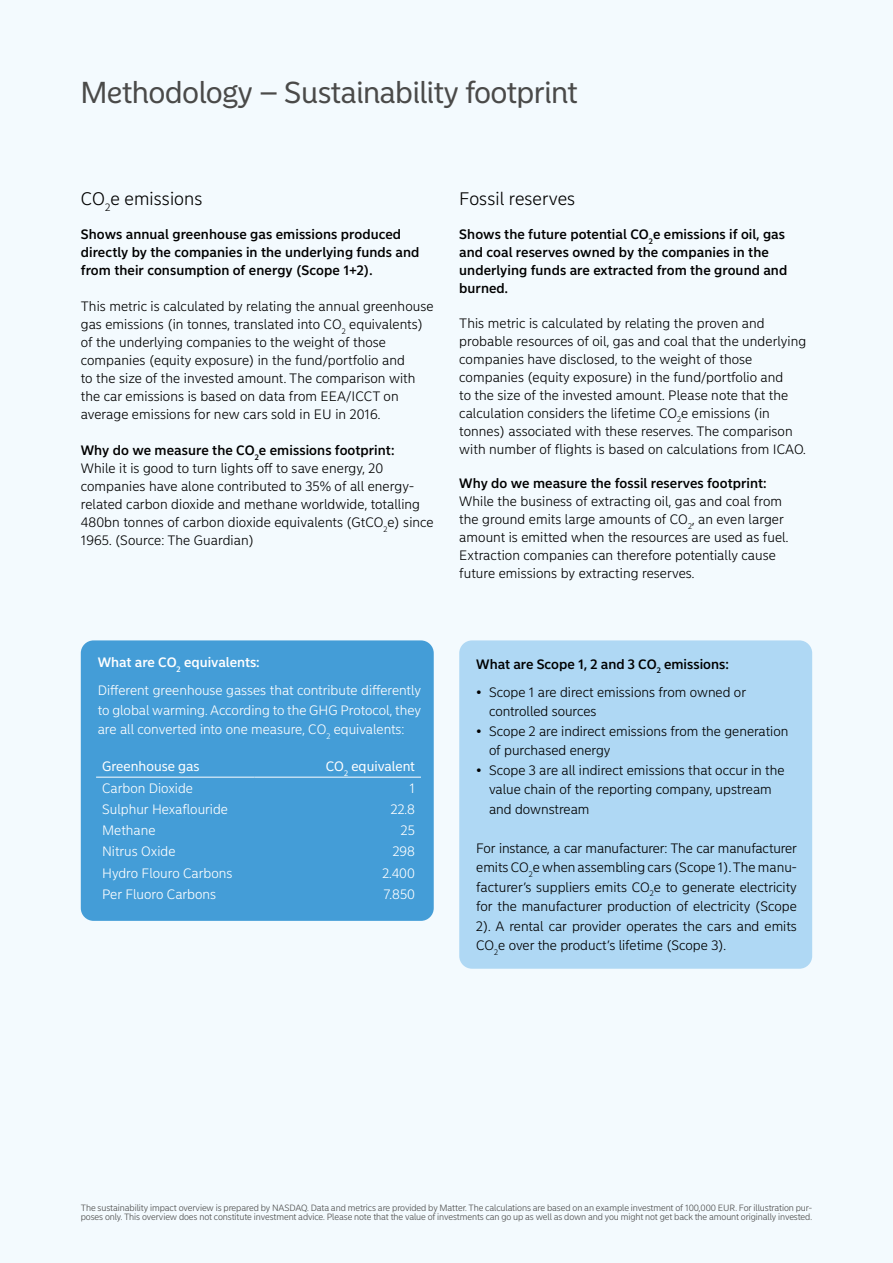
<style>
.page{position:relative;width:893px;height:1263px;background:#f3fafe}
.page>*{position:absolute;margin:0;border:0;box-sizing:border-box;transform-origin:0 0}
.t1{font:30px "Nordea Sans Large";color:#4a4a49}
.t2{font:300 18px "Nordea Sans Small";letter-spacing:.005em;color:#000}
.t3{font:300 13.5px/18px "Nordea Sans Small";letter-spacing:.005em;color:#000}
.t4{font:500 13.5px/18px "Nordea Sans Small";letter-spacing:.005em;color:#000}
.t5{font:300 13.5px/28px "Nordea Sans Small";color:#fff}
.t6{font:13.5px "Nordea Sans Small";color:#fff}
.t7{font:300 9px/9.8px "Nordea Sans Small";letter-spacing:-.01em;color:#4a4a49}
.s1{font-weight:500}
</style>
<div class="page">
<div style="left:81px;top:640px;width:353px;height:281px;background:#449dd7;border-radius:13px"></div>
<hr style="left:96px;top:777px;width:158px;height:1px;background:#fff">
<hr style="left:254px;top:777px;width:167px;height:1px;background:#fff">
<div style="left:459px;top:640px;width:353px;height:329px;background:#afd8f4;border-radius:13px"></div>
<p class="t1" style="left:81px;top:75px;width:498px">Methodology – Sustainability footprint</p>
<p class="t2" style="left:81px;top:188px;width:123px">CO<sub>2</sub>e emissions</p>
<p class="t4" style="left:81px;top:226px;width:340px">Shows annual greenhouse gas emissions produced directly by the companies in the underlying funds and from their consumption of energy (Scope 1+2).</p>
<p class="t3" style="left:81px;top:298px;width:354px">This metric is calculated by relating the annual greenhouse gas emissions (in tonnes, translated into CO<sub>2</sub> equivalents) of the underlying companies to the weight of those companies (equity exposure) in the fund/portfolio and<br>to the size of the invested amount. The comparison with the car emissions is based on data from EEA/ICCT on average emissions for new cars sold in EU in 2016.</p>
<p class="t3" style="left:81px;top:442px;width:354px"><span class="s1">Why do we measure the CO</span><sub>2</sub><span class="s1">e emissions footprint:<br></span>While it is good to turn lights off to save energy, 20 companies have alone contributed to 35% of all energy&shy;related carbon dioxide and methane worldwide, totalling 480bn tonnes of carbon dioxide equivalents (GtCO<sub>2</sub>e) since 1965. (Source: The Guardian)</p>
<p class="t2" style="left:459px;top:188px;width:117px">Fossil reserves</p>
<p class="t4" style="left:459px;top:226px;width:330px">Shows the future potential CO<sub>2</sub>e emissions if oil, gas and coal reserves owned by the companies in the underlying funds are extracted from the ground and burned.</p>
<p class="t3" style="left:459px;top:314px;width:348px">This metric is calculated by relating the proven and probable resources of oil, gas and coal that the underlying companies have disclosed, to the weight of those companies (equity exposure) in the fund/portfolio and<br>to the size of the invested amount. Please note that the calculation considers the lifetime CO<sub>2</sub>e emissions (in tonnes) associated with these reserves. The comparison with number of flights is based on calculations from ICAO.</p>
<p class="t3" style="left:459px;top:475px;width:331px"><span class="s1">Why do we measure the fossil reserves footprint:<br></span>While the business of extracting oil, gas and coal from the ground emits large amounts of CO<sub>2</sub>, an even larger amount is emitted when the resources are used as fuel.<br>Extraction companies can therefore potentially cause future emissions by extracting reserves.</p>
<p class="t5" style="left:98px;top:649px;width:325px"><span class="s1">What are CO</span><sub>2</sub> <span class="s1">equivalents:<br></span>Different greenhouse gasses that contribute differently</p>
<p class="t5" style="left:98px;top:700px;width:325px;line-height:19.5px">to global warming. According to the GHG Protocol, they are all converted into one measure, CO<sub>2</sub> equivalents:</p>
<p class="t6" style="left:102px;top:758px;width:99px">Greenhouse gas</p>
<p class="t6" style="left:326px;top:758px;width:91px">CO<sub>2</sub> equivalent</p>
<p class="t5" style="left:102px;top:774px;width:92px">Carbon Dioxide</p>
<p class="t5" style="left:409px;top:774px;width:7px">1</p>
<p class="t5" style="left:102px;top:795px;width:127px">Sulphur Hexaflouride</p>
<p class="t5" style="left:391px;top:795px;width:26px">22.8</p>
<p class="t5" style="left:102px;top:816px;width:55px">Methane</p>
<p class="t5" style="left:401px;top:816px;width:16px">25</p>
<p class="t5" style="left:102px;top:838px;width:75px">Nitrus Oxide</p>
<p class="t5" style="left:393px;top:838px;width:24px">298</p>
<p class="t5" style="left:102px;top:859px;width:132px">Hydro Flouro Carbons</p>
<p class="t5" style="left:382px;top:859px;width:34px">2.400</p>
<p class="t5" style="left:102px;top:880px;width:116px">Per Fluoro Carbons</p>
<p class="t5" style="left:384px;top:880px;width:32px">7.850</p>
<p class="t4" style="left:476px;top:655px;width:254px">What are Scope 1, 2 and 3 CO<sub>2</sub> emissions:</p>
<p class="t3" style="left:489px;top:682px;width:259px;line-height:19.5px;text-indent:-13px">• Scope 1 are direct emissions from owned or controlled sources</p>
<p class="t3" style="left:489px;top:721px;width:301px;line-height:19.5px;text-indent:-13px">• Scope 2 are indirect emissions from the generation of purchased energy</p>
<p class="t3" style="left:489px;top:760px;width:297px;line-height:19.5px;text-indent:-13px">• Scope 3 are all indirect emissions that occur in the value chain of the reporting company, upstream and downstream</p>
<p class="t3" style="left:476px;top:838px;width:322px;line-height:19.5px;text-align:justify">For instance, a car manufacturer: The car manufacturer emits CO<sub>2</sub>e when assembling cars (Scope 1). The manu&shy;facturer’s suppliers emits CO<sub>2</sub>e to generate electricity for the manufacturer production of electricity (Scope 2). A rental car provider operates the cars and emits CO<sub>2</sub>e over the product’s lifetime (Scope 3).</p>
<p class="t7" style="left:81px;top:1203px;width:733px">The sustainability impact overview is prepared by NASDAQ. Data and metrics are provided by Matter. The calculations are based on an example investment of 100,000 EUR. For illustration pur&shy;poses only. This overview does not constitute investment advice. Please note that the value of investments can go up as well as down and you might not get back the amount originally invested.</p>
</div>
